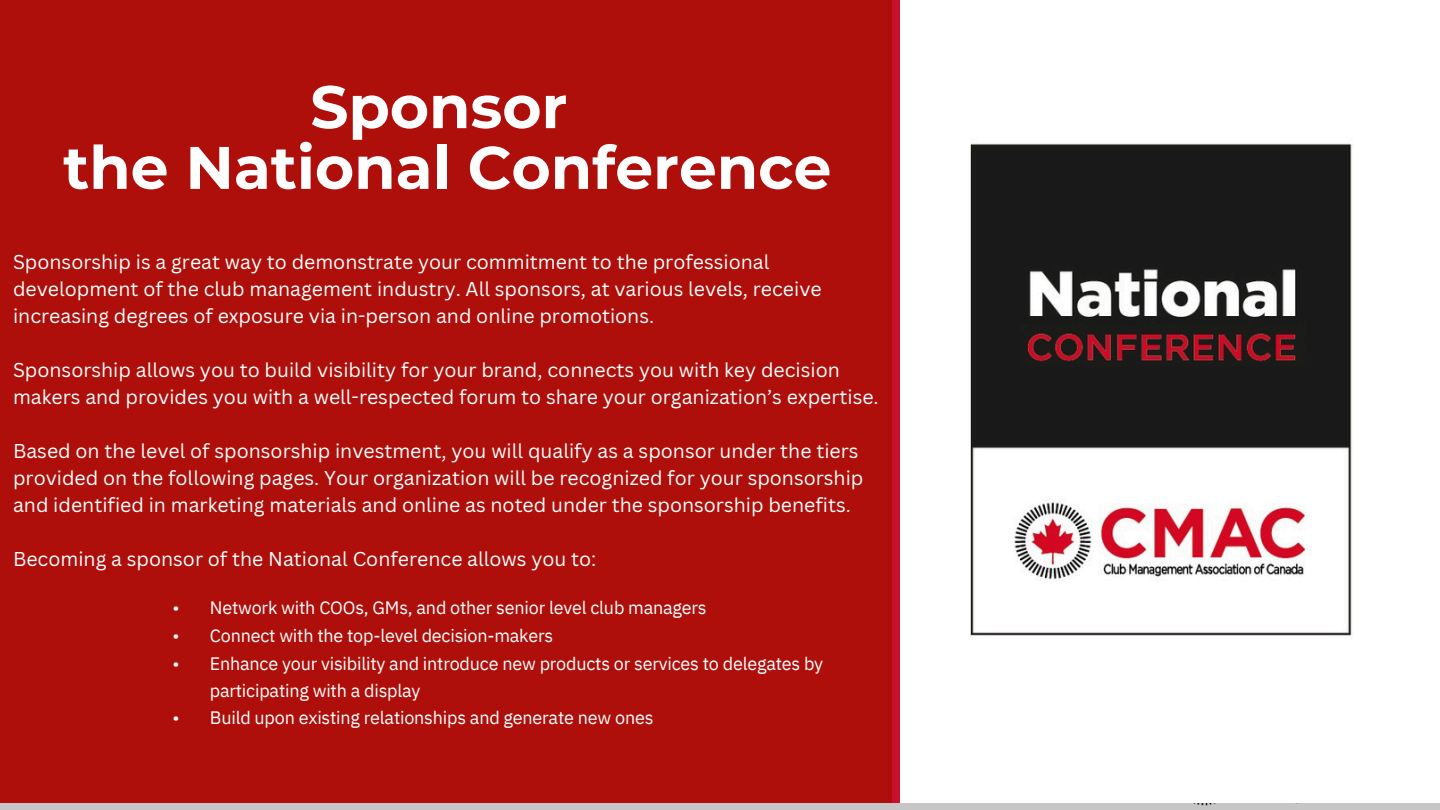
<style>
.page{position:relative;width:1440px;height:810px;background:#fff}
.page>*{position:absolute;margin:0;border:0;box-sizing:border-box;transform-origin:0 0}
.t1{font:700 60px/60.8px "Montserrat";color:#fff;text-align:center}
.t2{font:19.5px/27px "Canva Sans";color:#fff}
.t3{font:18px "IBM Plex Sans";letter-spacing:-.01em;color:#fff}
</style>
<div class="page">
<div style="left:0;top:731px;width:1440px;height:79px;background:#c6c6c6"></div>
<img style="left:1170px;top:802px;width:260px;height:4px">
<div style="left:1px;top:0;width:1439px;height:802px;background:#fff"></div>
<div style="left:1px;top:0;width:891px;height:802px;background:#ae0f0a"></div>
<div style="left:892px;top:0;width:8px;height:802px;background:#c8102e"></div>
<img style="left:970px;top:143px;width:382px;height:493px">
<p class="t1" style="left:63px;top:76px;width:770px">Sponsor<br>the National Conference</p>
<p class="t2" style="left:13px;top:248px;width:810px">Sponsorship is a great way to demonstrate your commitment to the professional development of the club management industry. All sponsors, at various levels, receive increasing degrees of exposure via in-person and online promotions.</p>
<p class="t2" style="left:13px;top:356px;width:867px">Sponsorship allows you to build visibility for your brand, connects you with key decision makers and provides you with a well-respected forum to share your organization’s expertise.</p>
<p class="t2" style="left:13px;top:437px;width:852px">Based on the level of sponsorship investment, you will qualify as a sponsor under the tiers provided on the following pages. Your organization will be recognized for your sponsorship and identified in marketing materials and online as noted under the sponsorship benefits.</p>
<p class="t2" style="left:13px;top:545px;width:585px">Becoming a sponsor of the National Conference allows you to:</p>
<p class="t3" style="left:173px;top:595px;width:9px">•</p>
<p class="t3" style="left:173px;top:623px;width:9px">•</p>
<p class="t3" style="left:173px;top:651px;width:9px">•</p>
<p class="t3" style="left:210px;top:595px;width:498px">Network with COOs, GMs, and other senior level club managers</p>
<p class="t3" style="left:210px;top:623px;width:345px">Connect with the top-level decision-makers</p>
<p class="t3" style="left:210px;top:651px;width:615px">Enhance your visibility and introduce new products or services to delegates by</p>
<p class="t3" style="left:210px;top:678px;width:212px">participating with a display</p>
<p class="t3" style="left:173px;top:705px;width:9px">•</p>
<p class="t3" style="left:210px;top:705px;width:445px">Build upon existing relationships and generate new ones</p>
</div>
